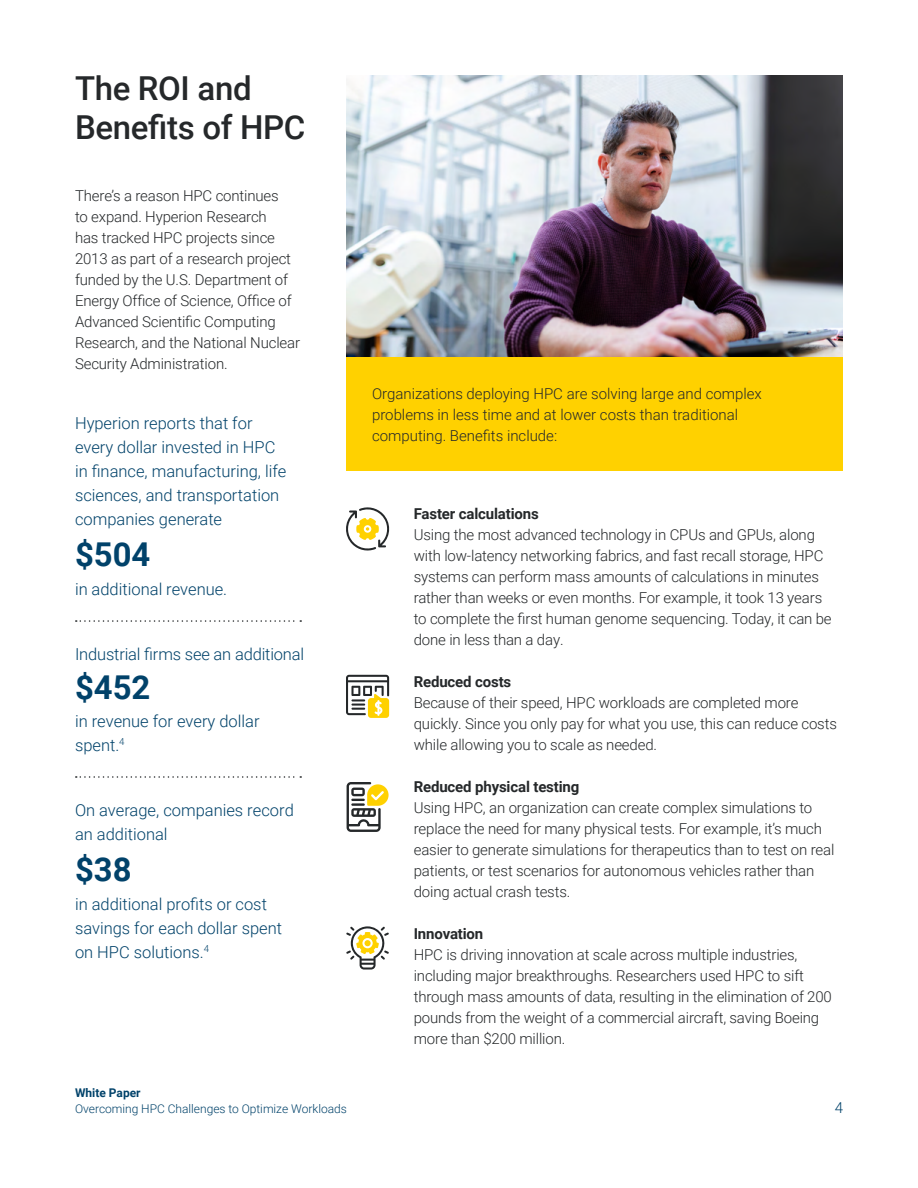
<style>
.page{position:relative;width:918px;height:1188px;background:#fff}
.page>*{position:absolute;margin:0;border:0;box-sizing:border-box;transform-origin:0 0}
.t1{font:500 33px/39.6px "Roboto";letter-spacing:-.01em;color:#25282a}
.t2{font:700 32.85px "Roboto";color:#01426a}
.t3{font:300 16.5px/24px "Roboto";color:#01426a}
.t4{font:300 15px/21px "Roboto";letter-spacing:-.01em;color:#25282a}
.t5{font:700 15px "Roboto";letter-spacing:-.01em;color:#25282a}
.t6{font:300 15px "Roboto";color:#01426a}
.t7{font:300 12px "Roboto";color:#01426a}
.t8{font:700 12px "Roboto";color:#01426a}
</style>
<div class="page">
<svg style="left:76px;top:620px;width:225px;height:2px"></svg>
<svg style="left:76px;top:776px;width:225px;height:2px"></svg>
<svg style="left:346px;top:507px;width:44px;height:44px"></svg>
<svg style="left:346px;top:675px;width:43px;height:43px"></svg>
<svg style="left:347px;top:782px;width:42px;height:50px"></svg>
<hr style="left:351px;top:803px;width:14px;height:3px;background:#25282a">
<svg style="left:346px;top:926px;width:43px;height:44px"></svg>
<img style="left:346px;top:75px;width:497px;height:282px">
<div style="left:346px;top:357px;width:497px;height:114px;background:#ffd100"></div>
<h1 class="t1" style="left:75px;top:67px;width:232px">The ROI and<br>Benefits of HPC</h1>
<p class="t4" style="left:75px;top:184px;width:227px">There’s a reason HPC continues<br>to expand. Hyperion Research<br>has tracked HPC projects since<br>2013 as part of a research project funded by the U.S. Department of<br>Energy Office of Science, Office of<br>Advanced Scientific Computing<br>Research, and the National Nuclear<br>Security Administration.</p>
<p class="t3" style="left:75px;top:410px;width:213px">Hyperion reports that for every dollar invested in HPC in finance, manufacturing, life sciences, and transportation companies generate</p>
<h2 class="t2" style="left:75px;top:531px;width:77px">$504</h2>
<p class="t3" style="left:75px;top:576px;width:154px">in additional revenue.</p>
<p class="t3" style="left:75px;top:641px;width:231px">Industrial firms see an additional</p>
<h2 class="t2" style="left:75px;top:664px;width:77px">$452</h2>
<p class="t3" style="left:75px;top:708px;width:186px">in revenue for every dollar spent.<sup>4</sup></p>
<p class="t3" style="left:75px;top:797px;width:220px">On average, companies record an additional</p>
<h2 class="t2" style="left:75px;top:846px;width:58px">$38</h2>
<p class="t3" style="left:75px;top:891px;width:209px">in additional profits or cost savings for each dollar spent on HPC solutions.<sup>4</sup></p>
<p class="t4" style="left:372px;top:382px;width:391px">Organizations deploying HPC are solving large and complex problems in less time and at lower costs than traditional computing. Benefits include:</p>
<p class="t5" style="left:414px;top:503px;width:127px">Faster calculations</p>
<p class="t4" style="left:414px;top:523px;width:419px">Using the most advanced technology in CPUs and GPUs, along with low-latency networking fabrics, and fast recall storage, HPC systems can perform mass amounts of calculations in minutes rather than weeks or even months. For example, it took 13 years to complete the first human genome sequencing. Today, it can be done in less than a day.</p>
<p class="t5" style="left:414px;top:671px;width:99px">Reduced costs</p>
<p class="t4" style="left:414px;top:691px;width:425px">Because of their speed, HPC workloads are completed more quickly. Since you only pay for what you use, this can reduce costs while allowing you to scale as needed.</p>
<p class="t5" style="left:414px;top:776px;width:167px">Reduced physical testing</p>
<p class="t4" style="left:414px;top:796px;width:422px">Using HPC, an organization can create complex simulations to replace the need for many physical tests. For example, it’s much easier to generate simulations for therapeutics than to test on real patients, or test scenarios for autonomous vehicles rather than doing actual crash tests.</p>
<p class="t5" style="left:414px;top:923px;width:71px">Innovation</p>
<p class="t4" style="left:414px;top:943px;width:420px">HPC is driving innovation at scale across multiple industries, including major breakthroughs. Researchers used HPC to sift through mass amounts of data, resulting in the elimination of 200 pounds from the weight of a commercial aircraft, saving Boeing more than $200 million.</p>
<p class="t8" style="left:75px;top:1084px;width:67px">White Paper</p>
<p class="t7" style="left:75px;top:1100px;width:273px">Overcoming HPC Challenges to Optimize Workloads</p>
<p class="t6" style="left:835px;top:1097px;width:10px">4</p>
</div>
